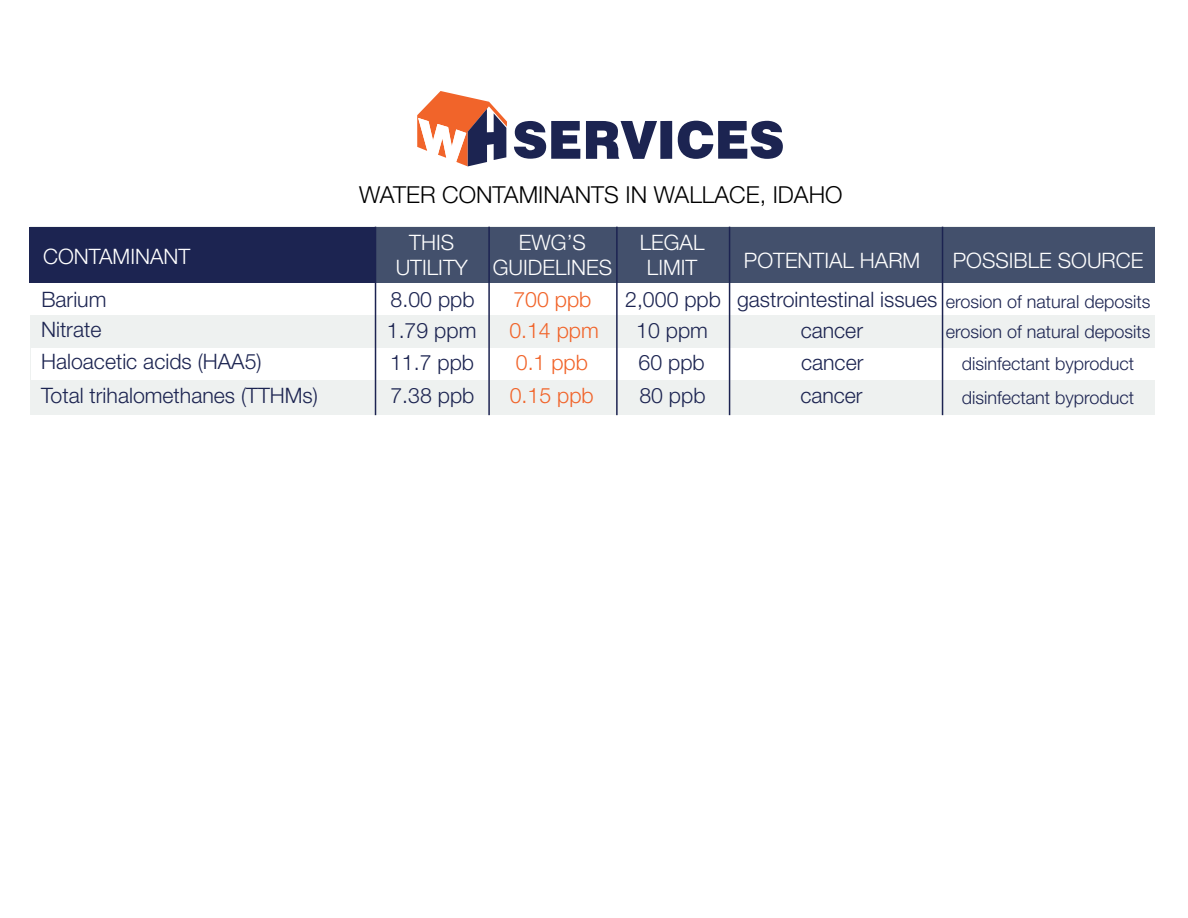
<style>
.page{position:relative;width:1188px;height:918px;background:#fff}
.page>*{position:absolute;margin:0;border:0;box-sizing:border-box;transform-origin:0 0}
.t1{font:300 23.4px "Helvetica Neue LT Std";color:#000}
.t2{font:300 21.3px "Helvetica Neue LT Std";color:#1c2451}
.t3{font:300 21.3px/25.5px "Helvetica Neue LT Std";color:#fff;text-align:center}
.t4{font:300 21.3px "Helvetica Neue LT Std";color:#f1642a}
.t5{font:300 18px "Helvetica Neue LT Std";color:#1c2451}
</style>
<div class="page">
<div style="left:30px;top:227px;width:1125px;height:188px;background:#eef1f0"></div>
<div style="left:30px;top:227px;width:817px;height:56px;background:#1c2451"></div>
<div style="left:376px;top:227px;width:779px;height:57px;background:#43506c"></div>
<svg style="left:514px;top:121px;width:66px;height:38px"></svg>
<svg style="left:586px;top:121px;width:71px;height:38px"></svg>
<div style="left:660px;top:121px;width:12px;height:38px;background:#1c2451"></div>
<svg style="left:678px;top:121px;width:105px;height:38px"></svg>
<svg style="left:417px;top:91px;width:90px;height:75px"></svg>
<div style="left:29px;top:283px;width:1126px;height:32px;background:#fff"></div>
<div style="left:31px;top:348px;width:1126px;height:32px;background:#fff"></div>
<hr style="left:375px;top:227px;width:1px;height:188px;background:#1c2351">
<hr style="left:488px;top:227px;width:2px;height:188px;background:#1c2351">
<hr style="left:616px;top:227px;width:2px;height:188px;background:#1c2351">
<hr style="left:729px;top:227px;width:1px;height:188px;background:#1c2351">
<hr style="left:942px;top:227px;width:1px;height:188px;background:#1c2351">
<p class="t1" style="left:359px;top:180px;width:485px">WATER CONTAMINANTS IN WALLACE, IDAHO</p>
<p class="t3" style="left:396px;top:229px;width:74px">THIS<br>UTILITY</p>
<p class="t3" style="left:493px;top:229px;width:121px">EWG’S<br>GUIDELINES</p>
<p class="t3" style="left:640px;top:229px;width:66px">LEGAL<br>LIMIT</p>
<p class="t3" style="left:43px;top:244px;width:149px">CONTAMINANT</p>
<p class="t3" style="left:953px;top:247px;width:192px">POSSIBLE SOURCE</p>
<p class="t3" style="left:744px;top:247px;width:178px">POTENTIAL HARM</p>
<p class="t2" style="left:41px;top:286px;width:67px">Barium</p>
<p class="t2" style="left:391px;top:286px;width:86px">8.00 ppb</p>
<p class="t4" style="left:513px;top:286px;width:80px">700 ppb</p>
<p class="t2" style="left:625px;top:286px;width:314px">2,000 ppb gastrointestinal issues</p>
<p class="t5" style="left:946px;top:290px;width:206px">erosion of natural deposits</p>
<p class="t2" style="left:41px;top:317px;width:62px">Nitrate</p>
<p class="t2" style="left:387px;top:317px;width:91px">1.79 ppm</p>
<p class="t4" style="left:509px;top:317px;width:91px">0.14 ppm</p>
<p class="t2" style="left:636px;top:317px;width:73px">10 ppm</p>
<p class="t2" style="left:801px;top:317px;width:64px">cancer</p>
<p class="t5" style="left:946px;top:320px;width:206px">erosion of natural deposits</p>
<p class="t2" style="left:41px;top:349px;width:222px">Haloacetic acids (HAA5)</p>
<p class="t2" style="left:390px;top:349px;width:86px">11.7 ppb</p>
<p class="t4" style="left:516px;top:349px;width:74px">0.1 ppb</p>
<p class="t2" style="left:801px;top:349px;width:64px">cancer</p>
<p class="t2" style="left:639px;top:349px;width:68px">60 ppb</p>
<p class="t5" style="left:962px;top:352px;width:174px">disinfectant byproduct</p>
<p class="t2" style="left:41px;top:383px;width:278px">Total trihalomethanes (TTHMs)</p>
<p class="t2" style="left:390px;top:383px;width:86px">7.38 ppb</p>
<p class="t4" style="left:510px;top:383px;width:86px">0.15 ppb</p>
<p class="t2" style="left:639px;top:383px;width:68px">80 ppb</p>
<p class="t2" style="left:800px;top:383px;width:64px">cancer</p>
<p class="t5" style="left:962px;top:387px;width:174px">disinfectant byproduct</p>
</div>
